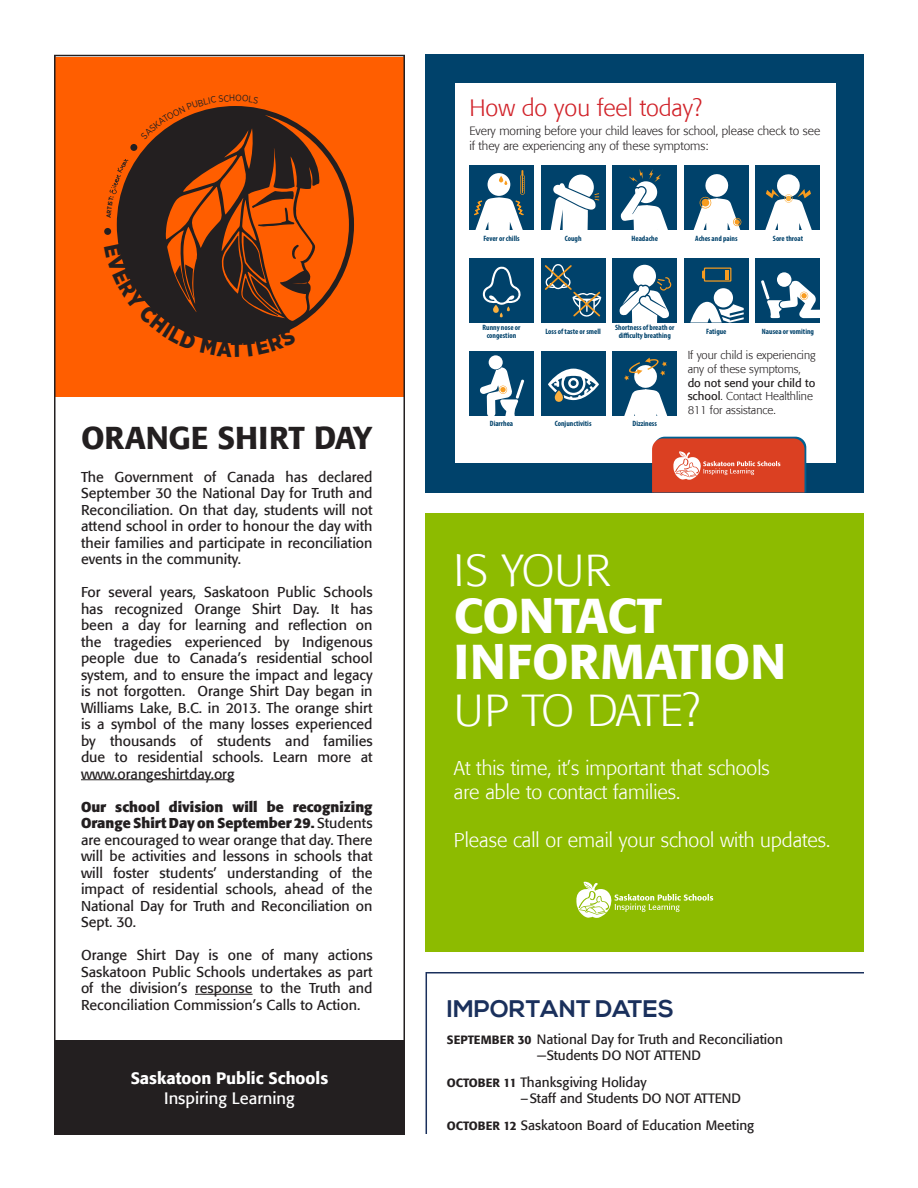
<style>
.page{position:relative;width:918px;height:1188px;background:#fff}
.page>*{position:absolute;margin:0;border:0;box-sizing:border-box;transform-origin:0 0}
.t1{font:500 48.75px "Formata";color:#fff}
.t2{font:300 44.7px "Formata";color:#fff}
.t3{font:500 31.5px "Formata";letter-spacing:-.005em;color:#231f20}
.t4{font:700 24px "Nexa";color:#1a305c}
.t5{font:300 23.55px "Formata";color:#d1232a}
.t6{font:300 19.95px/23.9px "Formata";color:#fff}
.t7{font:500 16.5px "Formata";color:#fff}
.t8{font:16.5px "Formata";color:#fff}
.t9{font:14.25px/16.5px "Formata";color:#231f20;text-align:justify}
.t10{font:13.5px/16.2px "Formata";color:#231f20;text-align:center}
.t11{font:300 12px/14.4px "Formata";color:#231f20}
.t12{font:300 11.4px/13.6px "Formata";color:#231f20}
.t13{font:700 condensed 7.65px/7.6px "Myriad Pro";color:#00426b;text-align:center}
.s1{font-weight:700}
.s2{font-weight:400}
.s3{font-weight:500;font-size:12px}
</style>
<div class="page">
<div style="left:55px;top:57px;width:349px;height:339px;background:#ff5e00"></div>
<svg style="left:117px;top:108px;width:237px;height:217px"></svg>
<svg style="left:252px;top:191px;width:42px;height:36px"></svg>
<div style="left:104px;top:228px;width:7px;height:7px;background:#231f20;border-radius:50%"></div>
<div style="left:130px;top:144px;width:7px;height:7px;background:#231f20;border-radius:50%"></div>
<hr style="left:426px;top:972px;width:1px;height:162px;background:#1a305c">
<hr style="left:427px;top:972px;width:437px;height:2px;background:#1a305c">
<div style="left:54px;top:1040px;width:351px;height:95px;background:#231f20"></div>
<hr style="left:81px;top:779px;width:153px;height:1px;background:#231f20">
<hr style="left:195px;top:994px;width:58px;height:1px;background:#231f20">
<div style="left:426px;top:54px;width:438px;height:438px;background:#00426b"></div>
<div style="left:455px;top:84px;width:380px;height:379px;background:#fff"></div>
<svg style="left:652px;top:437px;width:154px;height:55px;background:#d65139"></svg>
<div style="left:469px;top:166px;width:65px;height:64px;background:#00426b"></div>
<svg style="left:474px;top:170px;width:51px;height:60px"></svg>
<div style="left:541px;top:166px;width:64px;height:64px;background:#00426b"></div>
<svg style="left:550px;top:175px;width:49px;height:55px"></svg>
<div style="left:613px;top:166px;width:64px;height:64px;background:#00426b"></div>
<svg style="left:621px;top:169px;width:47px;height:61px"></svg>
<div style="left:684px;top:166px;width:65px;height:64px;background:#00426b"></div>
<svg style="left:693px;top:174px;width:49px;height:56px"></svg>
<svg style="left:701px;top:199px;width:9px;height:8px"></svg>
<div style="left:756px;top:166px;width:64px;height:64px;background:#00426b"></div>
<svg style="left:765px;top:174px;width:47px;height:56px"></svg>
<div style="left:469px;top:258px;width:65px;height:65px;background:#00426b"></div>
<svg style="left:483px;top:266px;width:38px;height:51px"></svg>
<div style="left:541px;top:258px;width:64px;height:65px;background:#00426b"></div>
<svg style="left:545px;top:264px;width:57px;height:53px"></svg>
<div style="left:613px;top:258px;width:64px;height:65px;background:#00426b"></div>
<svg style="left:620px;top:265px;width:52px;height:58px"></svg>
<div style="left:684px;top:258px;width:65px;height:65px;background:#00426b"></div>
<div style="left:714px;top:288px;width:19px;height:19px;background:#fff;border-radius:50%"></div>
<svg style="left:690px;top:302px;width:54px;height:21px"></svg>
<svg style="left:702px;top:268px;width:29px;height:14px"></svg>
<div style="left:756px;top:258px;width:64px;height:65px;background:#00426b"></div>
<div style="left:777px;top:272px;width:14px;height:15px;background:#fff;border-radius:50%"></div>
<svg style="left:761px;top:280px;width:59px;height:38px"></svg>
<div style="left:469px;top:351px;width:65px;height:64px;background:#00426b"></div>
<div style="left:489px;top:355px;width:14px;height:14px;background:#fff;border-radius:50%"></div>
<svg style="left:480px;top:367px;width:44px;height:48px"></svg>
<div style="left:541px;top:351px;width:64px;height:64px;background:#00426b"></div>
<svg style="left:548px;top:369px;width:51px;height:33px"></svg>
<div style="left:613px;top:351px;width:64px;height:64px;background:#00426b"></div>
<svg style="left:624px;top:358px;width:43px;height:57px"></svg>
<div style="left:426px;top:513px;width:438px;height:438px;background:#8dbb00"></div>
<svg style="left:576px;top:881px;width:137px;height:37px"></svg>
<div style="left:54px;top:55px;width:351px;height:1080px;border:2px solid #231f20"></div>
<svg style="left:109px;top:159px;width:19px;height:59px"></svg>
<svg style="left:141px;top:106px;width:117px;height:33px"></svg>
<svg style="left:117px;top:235px;width:182px;height:109px"></svg>
<p class="t3" style="left:81px;top:418px;width:293px">ORANGE SHIRT DAY</p>
<p class="t9" style="left:81px;top:468px;width:293px">The Government of Canada has declared September 30 the National Day for Truth and Reconciliation. On that day, students will not attend school in order to honour the day with their families and participate in reconciliation events in the community.</p>
<p class="t9" style="left:81px;top:584px;width:293px">For several years, Saskatoon Public Schools has recognized Orange Shirt Day. It has been a day for learning and reflection on the tragedies experienced by Indigenous people due to Canada’s residential school system, and to ensure the impact and legacy is not forgotten. Orange Shirt Day began in Williams Lake, B.C. in 2013. The orange shirt is a symbol of the many losses experienced by thousands of students and families due to residential schools. Learn more at www.orangeshirtday.org</p>
<p class="t9" style="left:81px;top:798px;width:293px"><span class="s1">Our school division will be recognizing Orange Shirt Day on September 29.</span> Students are encouraged to wear orange that day. There will be activities and lessons in schools that will foster students’ understanding of the impact of residential schools, ahead of the National Day for Truth and Reconciliation on Sept. 30.</p>
<p class="t9" style="left:81px;top:947px;width:293px">Orange Shirt Day is one of many actions Saskatoon Public Schools undertakes as part of the division’s response to the Truth and Reconciliation Commission’s Calls to Action.</p>
<p class="t7" style="left:131px;top:1068px;width:199px">Saskatoon Public Schools</p>
<p class="t8" style="left:164px;top:1088px;width:132px">Inspiring Learning</p>
<p class="t5" style="left:469px;top:94px;width:234px">How do you feel today?</p>
<p class="t11" style="left:469px;top:124px;width:352px">Every morning before your child leaves for school, please check to see if they are experiencing any of these symptoms:</p>
<p class="t13" style="left:483px;top:235px;width:38px">Fever or chills</p>
<p class="t13" style="left:565px;top:235px;width:18px">Cough</p>
<p class="t13" style="left:632px;top:235px;width:28px">Headache</p>
<p class="t13" style="left:695px;top:235px;width:44px">Aches and pains</p>
<p class="t13" style="left:773px;top:235px;width:32px">Sore throat</p>
<p class="t13" style="left:483px;top:324px;width:39px">Runny nose or congestion</p>
<p class="t13" style="left:545px;top:327px;width:57px">Loss of taste or smell</p>
<p class="t13" style="left:615px;top:324px;width:61px">Shortness of breath or difficulty breathing</p>
<p class="t13" style="left:706px;top:327px;width:22px">Fatigue</p>
<p class="t13" style="left:762px;top:327px;width:54px">Nausea or vomiting</p>
<p class="t13" style="left:490px;top:420px;width:25px">Diarrhea</p>
<p class="t13" style="left:555px;top:420px;width:38px">Conjunctivitis</p>
<p class="t13" style="left:633px;top:420px;width:26px">Dizziness</p>
<p class="t12" style="left:688px;top:349px;width:129px">If your child is experiencing any of these symptoms, <span class="s2">do not send your child to school</span>. Contact Healthline<br>811 for assistance.</p>
<p class="t2" style="left:454px;top:544px;width:158px">IS YOUR</p>
<p class="t1" style="left:454px;top:586px;width:210px">CONTACT</p>
<p class="t1" style="left:454px;top:632px;width:334px">INFORMATION</p>
<p class="t2" style="left:454px;top:684px;width:247px">UP TO DATE?</p>
<p class="t6" style="left:454px;top:756px;width:317px">At this time, it’s important that schools are able to contact families.</p>
<p class="t6" style="left:454px;top:829px;width:378px">Please call or email your school with updates.</p>
<p class="t4" style="left:447px;top:995px;width:229px">IMPORTANT DATES</p>
<p class="t10" style="left:447px;top:1031px;width:338px"><span class="s3">SEPTEMBER 30</span> National Day for Truth and Reconciliation —Students DO NOT ATTEND</p>
<p class="t10" style="left:447px;top:1074px;width:201px"><span class="s3">OCTOBER 11</span> Thanksgiving Holiday</p>
<p class="t10" style="left:520px;top:1090px;width:222px">–Staff and Students DO NOT ATTEND</p>
<p class="t10" style="left:447px;top:1117px;width:309px"><span class="s3">OCTOBER 12</span> Saskatoon Board of Education Meeting</p>
</div>
